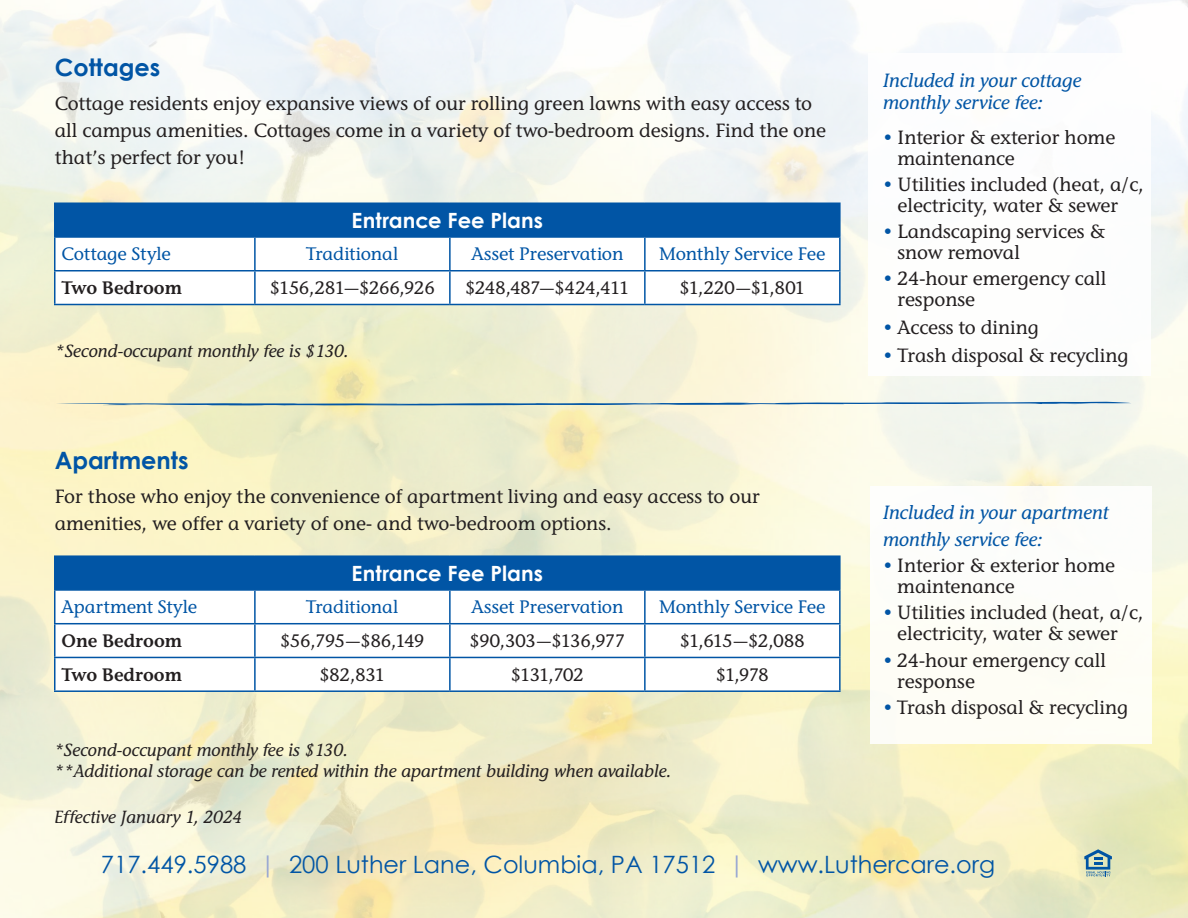
<style>
.page{position:relative;width:1188px;height:918px;background:#fff}
.page>*{position:absolute;margin:0;border:0;box-sizing:border-box;transform-origin:0 0}
.t1{font:23.85px "Century Gothic";color:#0155a5}
.t2{font:700 23.85px "Century Gothic";color:#0155a5}
.TH_-_Table_Header{font:700 21px "Century Gothic";letter-spacing:.005em;color:#fff}
.t3{font:500 19.05px/21px "Stone Inf ITC Std";color:#231f20}
.t4{font:italic 500 19.05px/27px "Stone Inf ITC Std";color:#0155a5}
.TB_-_Table_Body{font:500 18px "Stone Inf ITC Std";letter-spacing:-.02em;color:#231f20}
.TSH_-_Table_Subhead{font:500 18px "Stone Inf ITC Std";letter-spacing:-.005em;color:#0155a5}
.TL_-_Table_Left{font:600 18px "Stone Inf ITC Std";color:#231f20}
.TSHL_-_Table_Subhead_Left{font:500 18px "Stone Inf ITC Std";letter-spacing:-.005em;color:#0155a5}
.t5{font:italic 500 17.55px/21px "Stone Inf ITC Std";color:#231f20}
.s1{color:#0155a5}
.s2{color:#96a5d3}
</style>
<div class="page">
<img style="left:0;top:0;width:1188px;height:918px">
<div style="left:870px;top:486px;width:281px;height:257px;background:#fdfdf7"></div>
<svg style="left:55px;top:402px;width:1077px;height:3px;background:#82a8be"></svg>
<div style="left:869px;top:54px;width:282px;height:322px;background:#fff"></div>
<svg style="left:1084px;top:849px;width:28px;height:27px"></svg>
<div style="left:55px;top:203px;width:785px;height:34px;background:#0155a5"></div>
<svg style="left:56px;top:238px;width:783px;height:66px"></svg>
<hr style="left:54px;top:238px;width:2px;height:32px;background:#0155a5">
<hr style="left:254px;top:238px;width:2px;height:32px;background:#0155a5">
<hr style="left:449px;top:238px;width:2px;height:32px;background:#0155a5">
<hr style="left:644px;top:238px;width:2px;height:32px;background:#0155a5">
<hr style="left:839px;top:238px;width:2px;height:32px;background:#0155a5">
<hr style="left:54px;top:270px;width:201px;height:2px;background:#0155a5">
<hr style="left:54px;top:272px;width:2px;height:32px;background:#0155a5">
<hr style="left:255px;top:270px;width:195px;height:2px;background:#0155a5">
<hr style="left:254px;top:272px;width:2px;height:32px;background:#0155a5">
<hr style="left:450px;top:270px;width:195px;height:2px;background:#0155a5">
<hr style="left:449px;top:272px;width:2px;height:32px;background:#0155a5">
<hr style="left:645px;top:270px;width:196px;height:2px;background:#0155a5">
<hr style="left:644px;top:272px;width:2px;height:32px;background:#0155a5">
<hr style="left:839px;top:272px;width:2px;height:32px;background:#0155a5">
<hr style="left:54px;top:304px;width:201px;height:1px;background:#0155a5">
<hr style="left:255px;top:304px;width:195px;height:1px;background:#0155a5">
<hr style="left:450px;top:304px;width:195px;height:1px;background:#0155a5">
<hr style="left:645px;top:304px;width:196px;height:1px;background:#0155a5">
<hr style="left:54px;top:202px;width:201px;height:2px;background:#0155a5">
<hr style="left:54px;top:204px;width:2px;height:32px;background:#0155a5">
<hr style="left:255px;top:202px;width:195px;height:2px;background:#0155a5">
<hr style="left:450px;top:202px;width:195px;height:2px;background:#0155a5">
<hr style="left:645px;top:202px;width:196px;height:2px;background:#0155a5">
<hr style="left:839px;top:204px;width:2px;height:32px;background:#0155a5">
<hr style="left:54px;top:236px;width:201px;height:2px;background:#0155a5">
<hr style="left:255px;top:236px;width:195px;height:2px;background:#0155a5">
<hr style="left:450px;top:236px;width:195px;height:2px;background:#0155a5">
<hr style="left:645px;top:236px;width:196px;height:2px;background:#0155a5">
<div style="left:55px;top:556px;width:785px;height:34px;background:#0155a5"></div>
<svg style="left:56px;top:591px;width:783px;height:99px"></svg>
<hr style="left:54px;top:591px;width:2px;height:32px;background:#0155a5">
<hr style="left:254px;top:591px;width:2px;height:32px;background:#0155a5">
<hr style="left:449px;top:591px;width:2px;height:32px;background:#0155a5">
<hr style="left:644px;top:591px;width:2px;height:32px;background:#0155a5">
<hr style="left:839px;top:591px;width:2px;height:32px;background:#0155a5">
<hr style="left:54px;top:623px;width:201px;height:1px;background:#0155a5">
<hr style="left:54px;top:624px;width:2px;height:33px;background:#0155a5">
<hr style="left:255px;top:623px;width:195px;height:1px;background:#0155a5">
<hr style="left:254px;top:624px;width:2px;height:33px;background:#0155a5">
<hr style="left:450px;top:623px;width:195px;height:1px;background:#0155a5">
<hr style="left:449px;top:624px;width:2px;height:33px;background:#0155a5">
<hr style="left:645px;top:623px;width:196px;height:1px;background:#0155a5">
<hr style="left:644px;top:624px;width:2px;height:33px;background:#0155a5">
<hr style="left:839px;top:624px;width:2px;height:33px;background:#0155a5">
<hr style="left:54px;top:657px;width:201px;height:1px;background:#0155a5">
<hr style="left:54px;top:658px;width:2px;height:32px;background:#0155a5">
<hr style="left:255px;top:657px;width:195px;height:1px;background:#0155a5">
<hr style="left:254px;top:658px;width:2px;height:32px;background:#0155a5">
<hr style="left:450px;top:657px;width:195px;height:1px;background:#0155a5">
<hr style="left:449px;top:658px;width:2px;height:32px;background:#0155a5">
<hr style="left:645px;top:657px;width:196px;height:1px;background:#0155a5">
<hr style="left:644px;top:658px;width:2px;height:32px;background:#0155a5">
<hr style="left:839px;top:658px;width:2px;height:32px;background:#0155a5">
<hr style="left:54px;top:690px;width:201px;height:2px;background:#0155a5">
<hr style="left:255px;top:690px;width:195px;height:2px;background:#0155a5">
<hr style="left:450px;top:690px;width:195px;height:2px;background:#0155a5">
<hr style="left:645px;top:690px;width:196px;height:2px;background:#0155a5">
<hr style="left:54px;top:555px;width:201px;height:2px;background:#0155a5">
<hr style="left:54px;top:557px;width:2px;height:32px;background:#0155a5">
<hr style="left:255px;top:555px;width:195px;height:2px;background:#0155a5">
<hr style="left:450px;top:555px;width:195px;height:2px;background:#0155a5">
<hr style="left:645px;top:555px;width:196px;height:2px;background:#0155a5">
<hr style="left:839px;top:557px;width:2px;height:32px;background:#0155a5">
<hr style="left:54px;top:589px;width:201px;height:2px;background:#0155a5">
<hr style="left:255px;top:589px;width:195px;height:2px;background:#0155a5">
<hr style="left:450px;top:589px;width:195px;height:2px;background:#0155a5">
<hr style="left:645px;top:589px;width:196px;height:2px;background:#0155a5">
<p class="t2" style="left:55px;top:49px;width:107px">Cottages</p>
<p class="t3" style="left:55px;top:90px;width:773px;line-height:27px">Cottage residents enjoy expansive views of our rolling green lawns with easy access to all campus amenities. Cottages come in a variety of two-bedroom designs. Find the one that’s perfect for you!</p>
<p class="TH_-_Table_Header" style="left:351px;top:204px;width:193px">Entrance Fee Plans</p>
<p class="TSHL_-_Table_Subhead_Left" style="left:62px;top:243px;width:111px">Cottage Style</p>
<p class="TSH_-_Table_Subhead" style="left:306px;top:243px;width:94px">Traditional</p>
<p class="TSH_-_Table_Subhead" style="left:471px;top:243px;width:154px">Asset Preservation</p>
<p class="TSH_-_Table_Subhead" style="left:659px;top:243px;width:168px">Monthly Service Fee</p>
<p class="TL_-_Table_Left" style="left:62px;top:276px;width:122px">Two Bedroom</p>
<p class="TB_-_Table_Body" style="left:270px;top:277px;width:166px">$156,281—$266,926</p>
<p class="TB_-_Table_Body" style="left:465px;top:277px;width:166px">$248,487—$424,411</p>
<p class="TB_-_Table_Body" style="left:679px;top:277px;width:127px">$1,220—$1,801</p>
<p class="t5" style="left:55px;top:340px;width:296px">*Second-occupant monthly fee is $130.</p>
<p class="t2" style="left:55px;top:442px;width:135px">Apartments</p>
<p class="t3" style="left:55px;top:482px;width:707px;line-height:27px">For those who enjoy the convenience of apartment living and easy access to our amenities, we offer a variety of one- and two-bedroom options.</p>
<p class="TH_-_Table_Header" style="left:351px;top:557px;width:193px">Entrance Fee Plans</p>
<p class="TSHL_-_Table_Subhead_Left" style="left:62px;top:596px;width:137px">Apartment Style</p>
<p class="TSH_-_Table_Subhead" style="left:306px;top:596px;width:94px">Traditional</p>
<p class="TSH_-_Table_Subhead" style="left:471px;top:596px;width:154px">Asset Preservation</p>
<p class="TSH_-_Table_Subhead" style="left:659px;top:596px;width:168px">Monthly Service Fee</p>
<p class="TL_-_Table_Left" style="left:62px;top:629px;width:122px">One Bedroom</p>
<p class="TB_-_Table_Body" style="left:280px;top:630px;width:146px">$56,795—$86,149</p>
<p class="TB_-_Table_Body" style="left:470px;top:630px;width:157px">$90,303—$136,977</p>
<p class="TB_-_Table_Body" style="left:680px;top:630px;width:127px">$1,615—$2,088</p>
<p class="TL_-_Table_Left" style="left:62px;top:663px;width:122px">Two Bedroom</p>
<p class="TB_-_Table_Body" style="left:319px;top:663px;width:67px">$82,831</p>
<p class="TB_-_Table_Body" style="left:511px;top:663px;width:74px">$131,702</p>
<p class="TB_-_Table_Body" style="left:716px;top:663px;width:55px">$1,978</p>
<p class="t5" style="left:54px;top:739px;width:619px">*Second-occupant monthly fee is $130.<br>**Additional storage can be rented within the apartment building when available.</p>
<p class="t5" style="left:54px;top:806px;width:190px">Effective January 1, 2024</p>
<p class="t4" style="left:883px;top:69px;width:200px;line-height:22.4px">Included in your cottage monthly service fee:</p>
<p class="t3" style="left:897px;top:126px;width:219px;text-indent:-14px"><span class="s1">•</span> Interior &amp; exterior home maintenance</p>
<p class="t3" style="left:883px;top:173px;width:262px;text-align:center"><span class="s1">•</span> Utilities included (heat, a/c, electricity, water &amp; sewer</p>
<p class="t3" style="left:897px;top:221px;width:209px;text-indent:-14px"><span class="s1">•</span> Landscaping services &amp; snow removal</p>
<p class="t3" style="left:897px;top:268px;width:211px;text-indent:-14px"><span class="s1">•</span> 24-hour emergency call response</p>
<p class="t3" style="left:883px;top:317px;width:157px"><span class="s1">•</span> Access to dining</p>
<p class="t3" style="left:883px;top:345px;width:247px"><span class="s1">•</span> Trash disposal &amp; recycling</p>
<p class="t4" style="left:883px;top:498px;width:227px">Included in your apartment monthly service fee:</p>
<p class="t3" style="left:897px;top:555px;width:219px;text-indent:-14px"><span class="s1">•</span> Interior &amp; exterior home maintenance</p>
<p class="t3" style="left:883px;top:602px;width:262px;text-align:center"><span class="s1">•</span> Utilities included (heat, a/c, electricity, water &amp; sewer</p>
<p class="t3" style="left:897px;top:649px;width:210px;text-indent:-14px"><span class="s1">•</span> 24-hour emergency call response</p>
<p class="t3" style="left:883px;top:696px;width:247px"><span class="s1">•</span> Trash disposal &amp; recycling</p>
<p class="t1" style="left:101px;top:847px;width:896px">717.449.5988 <span class="s2">|</span> 200 Luther Lane, Columbia, PA 17512 <span class="s2">|</span> www.Luthercare.org</p>
</div>
